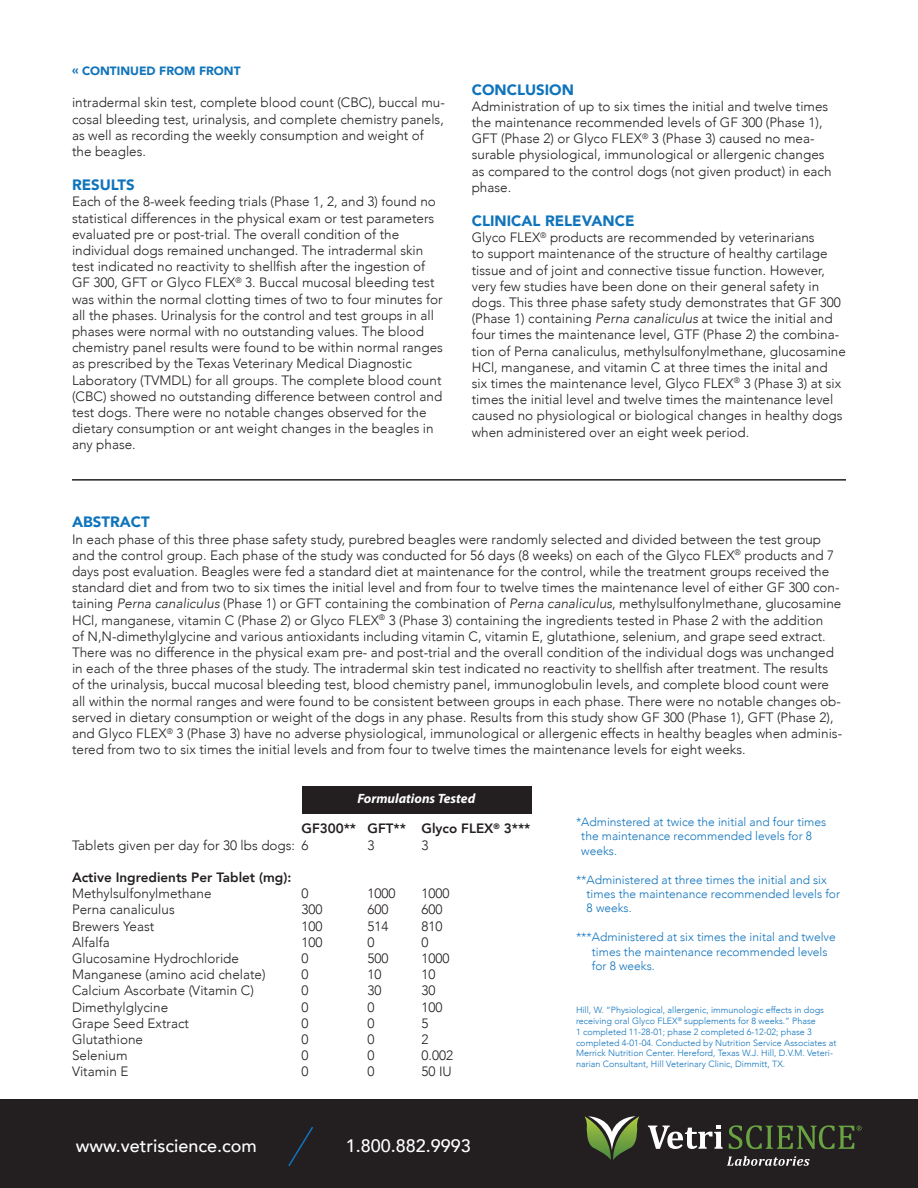
<style>
.page{position:relative;width:918px;height:1188px;background:#fff}
.page>*{position:absolute;margin:0;border:0;box-sizing:border-box;transform-origin:0 0}
.t1{font:500 18px "Avenir";color:#fff}
.t2{font:900 15px "Avenir";color:#1074bc}
.t3{font:300 13.5px/16.2px "Avenir";color:#231f20}
.t4{font:800 13.5px "Avenir";color:#231f20}
.t5{font:italic 700 13.5px "Myriad Pro";color:#fff}
.t6{font:300 12px/14.4px "Avenir";color:#1074bc}
.t7{font:900 12px "Avenir";color:#1074bc}
.t8{font:300 9px/10.8px "Avenir";color:#1074bc}
.s1{font-style:italic}
</style>
<div class="page">
<div style="left:302px;top:786px;width:230px;height:28px;background:#231f20"></div>
<hr style="left:72px;top:479px;width:774px;height:2px;background:#231f20">
<div style="left:0;top:1100px;width:918px;height:88px;background:#231f20"></div>
<svg style="left:584px;top:1116px;width:56px;height:44px"></svg>
<svg style="left:648px;top:1125px;width:75px;height:24px"></svg>
<svg style="left:727px;top:1156px;width:83px;height:10px"></svg>
<svg style="left:729px;top:1125px;width:133px;height:24px"></svg>
<svg style="left:288px;top:1127px;width:25px;height:40px"></svg>
<p class="t7" style="left:72px;top:61px;width:170px">« CONTINUED FROM FRONT</p>
<p class="t3" style="left:72px;top:95px;width:374px">intradermal skin test, complete blood count (CBC), buccal mu&shy;cosal bleeding test, urinalysis, and complete chemistry panels, as well as recording the weekly consumption and weight of the beagles.</p>
<p class="t2" style="left:72px;top:172px;width:64px">RESULTS</p>
<p class="t3" style="left:72px;top:194px;width:365px">Each of the 8-week feeding trials (Phase 1, 2, and 3) found no</p>
<p class="t3" style="left:72px;top:210px;width:364px">statistical differences in the physical exam or test parameters</p>
<p class="t3" style="left:72px;top:226px;width:372px">evaluated pre or post-trial. The overall condition of the individual dogs remained unchanged. The intradermal skin test indicated no reactivity to shellfish after the ingestion of GF 300, GFT or Glyco FLEX<sup>®</sup> 3. Buccal mucosal bleeding test was within the normal clotting times of two to four minutes for all the phases. Urinalysis for the control and test groups in all phases were normal with no outstanding values. The blood chemistry panel results were found to be within normal ranges as prescribed by the Texas Veterinary Medical Diagnostic Laboratory (TVMDL) for all groups. The complete blood count (CBC) showed no outstanding difference between control and test dogs. There were no notable changes observed for the dietary consumption or ant weight changes in the beagles in any phase.</p>
<p class="t2" style="left:472px;top:76px;width:104px">CONCLUSION</p>
<p class="t3" style="left:472px;top:98px;width:361px">Administration of up to six times the initial and twelve times the maintenance recommended levels of GF 300 (Phase 1), GFT (Phase 2) or Glyco FLEX<sup>®</sup> 3 (Phase 3) caused no mea&shy;surable physiological, immunological or allergenic changes as compared to the control dogs (not given product) in each phase.</p>
<p class="t2" style="left:472px;top:208px;width:164px">CLINICAL RELEVANCE</p>
<p class="t3" style="left:472px;top:229px;width:376px">Glyco FLEX<sup>®</sup> products are recommended by veterinarians<br>to support maintenance of the structure of healthy cartilage tissue and of joint and connective tissue function. However, very few studies have been done on their general safety in dogs. This three phase safety study demonstrates that GF 300 (Phase 1) containing <span class="s1">Perna canaliculus</span> at twice the initial and four times the maintenance level, GTF (Phase 2) the combina&shy;tion of Perna canaliculus, methylsulfonylmethane, glucosamine HCl, manganese, and vitamin C at three times the inital and six times the maintenance level, Glyco FLEX<sup>®</sup> 3 (Phase 3) at six times the initial level and twelve times the maintenance level caused no physiological or biological changes in healthy dogs when administered over an eight week period.</p>
<p class="t2" style="left:72px;top:509px;width:79px">ABSTRACT</p>
<p class="t3" style="left:72px;top:531px;width:772px">In each phase of this three phase safety study, purebred beagles were randomly selected and divided between the test group and the control group. Each phase of the study was conducted for 56 days (8 weeks) on each of the Glyco FLEX<sup>®</sup> products and 7 days post evaluation. Beagles were fed a standard diet at maintenance for the control, while the treatment groups received the standard diet and from two to six times the initial level and from four to twelve times the maintenance level of either GF 300 con&shy;taining <span class="s1">Perna canaliculus</span> (Phase 1) or GFT containing the combination of <span class="s1">Perna canaliculus</span>, methylsulfonylmethane, glucosamine HCl, manganese, vitamin C (Phase 2) or Glyco FLEX<sup>®</sup> 3 (Phase 3) containing the ingredients tested in Phase 2 with the addition<br>of N,N-dimethylglycine and various antioxidants including vitamin C, vitamin E, glutathione, selenium, and grape seed extract.<br>There was no difference in the physical exam pre- and post-trial and the overall condition of the individual dogs was unchanged in each of the three phases of the study. The intradermal skin test indicated no reactivity to shellfish after treatment. The results of the urinalysis, buccal mucosal bleeding test, blood chemistry panel, immunoglobulin levels, and complete blood count were all within the normal ranges and were found to be consistent between groups in each phase. There were no notable changes ob&shy;served in dietary consumption or weight of the dogs in any phase. Results from this study show GF 300 (Phase 1), GFT (Phase 2), and Glyco FLEX<sup>®</sup> 3 (Phase 3) have no adverse physiological, immunological or allergenic effects in healthy beagles when adminis&shy;tered from two to six times the initial levels and from four to twelve times the maintenance levels for eight weeks.</p>
<p class="t5" style="left:357px;top:789px;width:119px">Formulations Tested</p>
<p class="t4" style="left:302px;top:816px;width:231px">GF300** GFT** Glyco FLEX<sup>®</sup> 3***</p>
<p class="t3" style="left:72px;top:837px;width:238px">Tablets given per day for 30 lbs dogs: 6</p>
<p class="t3" style="left:368px;top:837px;width:9px">3</p>
<p class="t3" style="left:422px;top:837px;width:9px">3</p>
<p class="t4" style="left:72px;top:865px;width:221px">Active Ingredients Per Tablet (mg):</p>
<p class="t3" style="left:72px;top:885px;width:141px">Methylsulfonylmethane</p>
<p class="t3" style="left:302px;top:885px;width:9px">0</p>
<p class="t3" style="left:368px;top:885px;width:30px">1000</p>
<p class="t3" style="left:422px;top:885px;width:30px">1000</p>
<p class="t3" style="left:72px;top:902px;width:104px">Perna canaliculus</p>
<p class="t3" style="left:302px;top:902px;width:23px">300</p>
<p class="t3" style="left:368px;top:902px;width:23px">600</p>
<p class="t3" style="left:422px;top:902px;width:23px">600</p>
<p class="t3" style="left:72px;top:918px;width:84px">Brewers Yeast</p>
<p class="t3" style="left:302px;top:918px;width:23px">100</p>
<p class="t3" style="left:368px;top:918px;width:23px">514</p>
<p class="t3" style="left:422px;top:918px;width:23px">810</p>
<p class="t3" style="left:72px;top:934px;width:39px">Alfalfa</p>
<p class="t3" style="left:302px;top:934px;width:23px">100</p>
<p class="t3" style="left:368px;top:934px;width:9px">0</p>
<p class="t3" style="left:422px;top:934px;width:9px">0</p>
<p class="t3" style="left:72px;top:950px;width:169px">Glucosamine Hydrochloride</p>
<p class="t3" style="left:302px;top:950px;width:9px">0</p>
<p class="t3" style="left:368px;top:950px;width:23px">500</p>
<p class="t3" style="left:422px;top:950px;width:30px">1000</p>
<p class="t3" style="left:72px;top:966px;width:195px">Manganese (amino acid chelate)</p>
<p class="t3" style="left:302px;top:966px;width:9px">0</p>
<p class="t3" style="left:368px;top:966px;width:16px">10</p>
<p class="t3" style="left:422px;top:966px;width:16px">10</p>
<p class="t3" style="left:72px;top:983px;width:183px">Calcium Ascorbate (Vitamin C)</p>
<p class="t3" style="left:302px;top:983px;width:9px">0</p>
<p class="t3" style="left:368px;top:983px;width:16px">30</p>
<p class="t3" style="left:422px;top:983px;width:16px">30</p>
<p class="t3" style="left:72px;top:999px;width:98px">Dimethylglycine</p>
<p class="t3" style="left:302px;top:999px;width:9px">0</p>
<p class="t3" style="left:368px;top:999px;width:9px">0</p>
<p class="t3" style="left:422px;top:999px;width:23px">100</p>
<p class="t3" style="left:72px;top:1015px;width:119px">Grape Seed Extract</p>
<p class="t3" style="left:302px;top:1015px;width:9px">0</p>
<p class="t3" style="left:368px;top:1015px;width:9px">0</p>
<p class="t3" style="left:422px;top:1015px;width:9px">5</p>
<p class="t3" style="left:72px;top:1031px;width:73px">Glutathione</p>
<p class="t3" style="left:302px;top:1031px;width:9px">0</p>
<p class="t3" style="left:368px;top:1031px;width:9px">0</p>
<p class="t3" style="left:422px;top:1031px;width:9px">2</p>
<p class="t3" style="left:72px;top:1047px;width:57px">Selenium</p>
<p class="t3" style="left:302px;top:1047px;width:9px">0</p>
<p class="t3" style="left:368px;top:1047px;width:9px">0</p>
<p class="t3" style="left:422px;top:1047px;width:33px">0.002</p>
<p class="t3" style="left:72px;top:1064px;width:58px">Vitamin E</p>
<p class="t3" style="left:302px;top:1064px;width:9px">0</p>
<p class="t3" style="left:368px;top:1064px;width:9px">0</p>
<p class="t3" style="left:422px;top:1064px;width:32px">50 IU</p>
<p class="t1" style="left:76px;top:1130px;width:183px">www.vetriscience.com</p>
<p class="t1" style="left:346px;top:1130px;width:127px">1.800.882.9993</p>
<p class="t6" style="left:581px;top:815px;width:246px;text-indent:-5px">*Adminstered at twice the initial and four times the maintenance recommended levels for 8 weeks.</p>
<p class="t6" style="left:587px;top:872px;width:255px;text-indent:-11px">**Administered at three times the initial and six times the maintenance recommended levels for<br>8 weeks.</p>
<p class="t6" style="left:592px;top:930px;width:245px;text-indent:-16px">***Administered at six times the inital and twelve times the maintenance recommended levels for 8 weeks.</p>
<p class="t8" style="left:576px;top:1005px;width:262px">Hill, W. “Physiological, allergenic, immunologic effects in dogs receiving oral Glyco FLEX<sup>®</sup> supplements for 8 weeks.” Phase<br>1 completed 11-28-01; phase 2 completed 6-12-02; phase 3 completed 4-01-04. Conducted by Nutrition Service Associates at Merrick Nutrition Center. Hereford, Texas W.J. Hill, D.V.M. Veteri&shy;narian Consultant, Hill Veterinary Clinic, Dimmitt, TX.</p>
</div>
